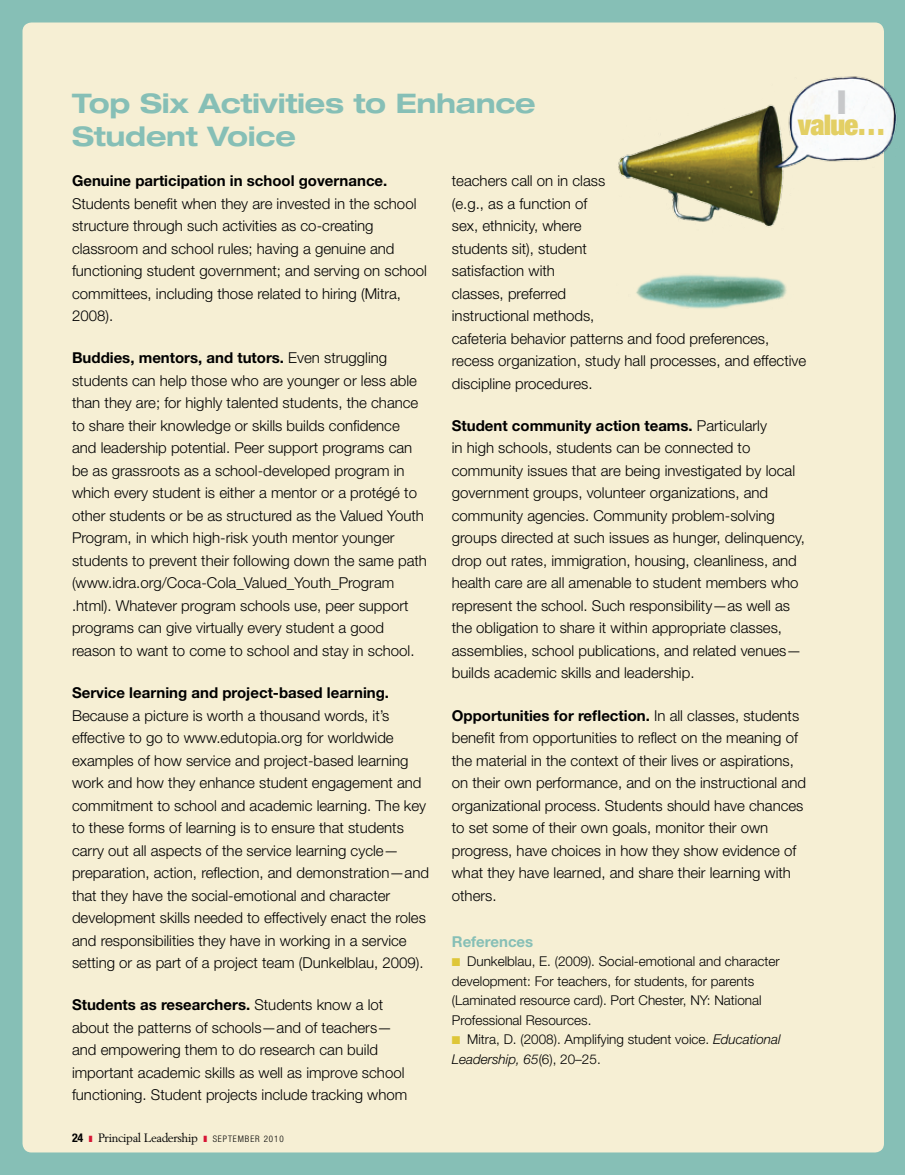
<style>
.page{position:relative;width:905px;height:1175px;background:#fff}
.page>*{position:absolute;margin:0;border:0;box-sizing:border-box;transform-origin:0 0}
.t1{font:900 expanded 33px "Helvetica Neue LT";color:#c7c8ca}
.t2{font:900 expanded 28.5px "Helvetica Neue LT";letter-spacing:-.025em;color:#e3cf64}
.t3{font:700 expanded 27px/33px "Helvetica Neue LT";letter-spacing:-.01em;color:#86bfb6}
.t4{font:300 15px/22.5px "Helvetica Neue LT";color:#000}
.t5{font:700 15px "Helvetica Neue LT";color:#000}
.t6{font:700 15px "Helvetica Neue LT";color:#86bfb6}
.t7{font:300 13.5px/19.5px "Helvetica Neue LT";color:#000}
.t8{font:12px "Berling LT";letter-spacing:-.03em;color:#000}
.s1{font-weight:700}
.s2{font-family:"Helvetica Neue LT";font-weight:700;font-stretch:condensed}
.s3{font-family:"Helvetica Neue LT";font-weight:300;font-stretch:condensed;font-size:9px}
.s4{color:#dec638}
.s5{font-style:italic}
</style>
<div class="page">
<div style="left:0;top:0;width:904px;height:1174px;background:#86bfb6"></div>
<div style="left:22px;top:22px;width:862px;height:1130px;background:#f6efd4;border-radius:9px"></div>
<img style="left:618px;top:76px;width:279px;height:233px">
<h3 class="t3" style="left:72px;top:86px;width:465px">Top Six Activities to Enhance<br>Student Voice</h3>
<h1 class="t1" style="left:837px;top:81px;width:10px">I</h1>
<h2 class="t2" style="left:797px;top:107px;width:89px">value…</h2>
<p class="t5" style="left:72px;top:172px;width:317px">Genuine participation in school governance.</p>
<p class="t4" style="left:72px;top:192px;width:356px">Students benefit when they are invested in the school structure through such activities as co-creating classroom and school rules; having a genuine and functioning student government; and serving on school committees, including those related to hiring (Mitra, 2008).</p>
<p class="t4" style="left:72px;top:346px;width:356px"><span class="s1">Buddies, mentors, and tutors.</span> Even struggling students can help those who are younger or less able than they are; for highly talented students, the chance to share their knowledge or skills builds confidence and leadership potential. Peer support programs can be as grassroots as a school-developed program in which every student is either a mentor or a protégé to other students or be as structured as the Valued Youth Program, in which high-risk youth mentor younger students to prevent their following down the same path (www.idra.org/Coca-Cola_Valued_Youth_Program .html). Whatever program schools use, peer support programs can give virtually every student a good reason to want to come to school and stay in school.</p>
<p class="t5" style="left:72px;top:683px;width:318px">Service learning and project-based learning.</p>
<p class="t4" style="left:72px;top:703px;width:358px">Because a picture is worth a thousand words, it’s effective to go to www.edutopia.org for worldwide examples of how service and project-based learning work and how they enhance student engagement and commitment to school and academic learning. The key to these forms of learning is to ensure that students carry out all aspects of the service learning cycle— preparation, action, reflection, and demonstration—and that they have the social-emotional and character development skills needed to effectively enact the roles and responsibilities they have in working in a service setting or as part of a project team (Dunkelblau, 2009).</p>
<p class="t4" style="left:72px;top:993px;width:337px"><span class="s1">Students as researchers.</span> Students know a lot about the patterns of schools—and of teachers— and empowering them to do research can build important academic skills as well as improve school functioning. Student projects include tracking whom</p>
<p class="t8" style="left:72px;top:1130px;width:213px"><span class="s2">24</span> Principal Leadership <span class="s3">SEPTEMBER 2010</span></p>
<p class="t4" style="left:452px;top:169px;width:356px">teachers call on in class<br>(e.g., as a function of<br>sex, ethnicity, where<br>students sit), student<br>satisfaction with<br>classes, preferred<br>instructional methods,<br>cafeteria behavior patterns and food preferences, recess organization, study hall processes, and effective discipline procedures.</p>
<p class="t4" style="left:452px;top:414px;width:354px"><span class="s1">Student community action teams.</span> Particularly<br>in high schools, students can be connected to community issues that are being investigated by local government groups, volunteer organizations, and community agencies. Community problem-solving groups directed at such issues as hunger, delinquency, drop out rates, immigration, housing, cleanliness, and health care are all amenable to student members who represent the school. Such responsibility—as well as the obligation to share it within appropriate classes, assemblies, school publications, and related venues— builds academic skills and leadership.</p>
<p class="t4" style="left:452px;top:703px;width:355px"><span class="s1">Opportunities for reflection.</span> In all classes, students benefit from opportunities to reflect on the meaning of the material in the context of their lives or aspirations, on their own performance, and on the instructional and organizational process. Students should have chances to set some of their own goals, monitor their own progress, have choices in how they show evidence of what they have learned, and share their learning with others.</p>
<p class="t6" style="left:452px;top:932px;width:83px">References</p>
<p class="t7" style="left:452px;top:951px;width:329px"><span class="s4">■</span> Dunkelblau, E. (2009). Social-emotional and character development: For teachers, for students, for parents (Laminated resource card). Port Chester, NY: National Professional Resources.</p>
<p class="t7" style="left:452px;top:1029px;width:330px"><span class="s4">■</span> Mitra, D. (2008). Amplifying student voice. <span class="s5">Educational<br>Leadership, 65</span>(6), 20–25.</p>
</div>
